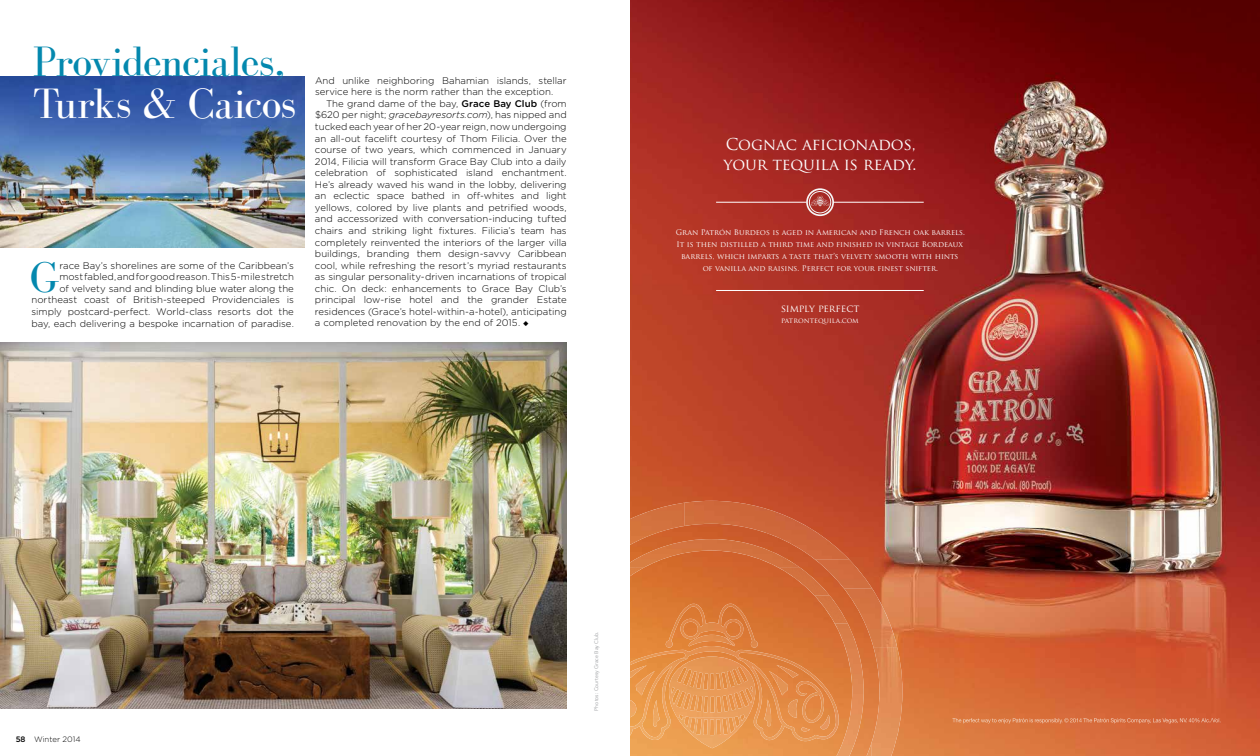
<style>
.page{position:relative;width:1260px;height:756px;background:#fff}
.page>*{position:absolute;margin:0;border:0;box-sizing:border-box;transform-origin:0 0}
.t1{font:44.01px "Bodoni FLF";color:#0488ae}
.t2{font:43.75px "Bodoni FLF";letter-spacing:-.03em;color:#0488ae}
.t3{font:43.75px "Bodoni FLF";letter-spacing:-.015em;color:#fff}
.t4{font:15.92px/20.1px "Trajan Pro";letter-spacing:-.01em;color:#fff}
.t5{font:9.97px "Trajan Pro";letter-spacing:-.005em;color:#fff}
.t6{font:300 9.62px/11.5px "Gotham Rounded";color:#000;text-align:right}
.t7{font:300 7.88px "Gotham Rounded";color:#000}
.t8{font:7.52px/11.7px "Trajan Pro";color:#fff;text-align:center}
.t9{font:7px "Trajan Pro";letter-spacing:.005em;color:#fff}
.t10{font:5.25px "Avenir";color:#9d9fa2}
.s1{font-weight:500}
.s2{font-style:italic}
</style>
<div class="page">
<img style="left:0;top:76px;width:304px;height:172px">
<img style="left:0;top:343px;width:567px;height:366px">
<img style="left:630px;top:0;width:630px;height:756px">
<svg style="left:811px;top:196px;width:18px;height:10px"></svg>
<div style="left:809px;top:191px;width:22px;height:22px;border:1px solid #f6f6f6;border-radius:50%"></div>
<div style="left:806px;top:188px;width:28px;height:28px;border:2px solid #f6f6f6;border-radius:50%"></div>
<hr style="left:716px;top:202px;width:91px;height:1px;background:#fff">
<hr style="left:833px;top:202px;width:91px;height:1px;background:#fff">
<hr style="left:716px;top:290px;width:208px;height:1px;background:#fff">
<img style="left:952px;top:718px;width:140px;height:5px">
<img style="left:1064px;top:718px;width:28px;height:4px">
<img style="left:1094px;top:718px;width:127px;height:6px">
<img style="left:671px;top:686px;width:75px;height:32px">
<img style="left:677px;top:718px;width:70px;height:30px">
<img style="left:653px;top:604px;width:93px;height:82px">
<img style="left:746px;top:618px;width:31px;height:122px">
<img style="left:630px;top:654px;width:23px;height:86px">
<img style="left:777px;top:656px;width:31px;height:85px">
<img style="left:808px;top:671px;width:27px;height:70px">
<img style="left:653px;top:686px;width:18px;height:54px">
<img style="left:652px;top:700px;width:8px;height:27px">
<svg style="left:726px;top:638px;width:9px;height:8px"></svg>
<img style="left:787px;top:700px;width:11px;height:18px">
<img style="left:630px;top:539px;width:170px;height:28px">
<img style="left:630px;top:567px;width:15px;height:9px">
<img style="left:778px;top:567px;width:52px;height:28px">
<img style="left:814px;top:595px;width:30px;height:29px">
<img style="left:835px;top:623px;width:29px;height:133px">
<img style="left:630px;top:503px;width:54px;height:42px">
<img style="left:684px;top:501px;width:129px;height:29px">
<img style="left:757px;top:530px;width:92px;height:29px">
<img style="left:815px;top:559px;width:57px;height:30px">
<img style="left:844px;top:589px;width:53px;height:58px">
<img style="left:871px;top:647px;width:31px;height:109px">
<svg style="left:867px;top:743px;width:4px;height:13px"></svg>
<h2 class="t2" style="left:33px;top:38px;width:254px">Providenciales,</h2>
<h2 class="t3" style="left:33px;top:80px;width:265px">Turks &amp; Caicos</h2>
<p class="t6" style="left:31px;top:260px;width:264px">race Bay’s shorelines are some of the Caribbean’s<br>most fabled, and for good reason. This 5-mile stretch<br>of velvety sand and blinding blue water along the northeast coast of British-steeped Providenciales is simply postcard-perfect. World-class resorts dot the bay, each delivering a bespoke incarnation of paradise.</p>
<h1 class="t1" style="left:30px;top:253px;width:31px">G</h1>
<p class="t6" style="left:315px;top:75px;width:253px;text-align:left">And unlike neighboring Bahamian islands, stellar service here is the norm rather than the exception.</p>
<p class="t6" style="left:315px;top:98px;width:253px;text-align:justify;text-indent:11px">The grand dame of the bay, <span class="s1">Grace Bay Club</span> (from $620 per night; <span class="s2">gracebayresorts.com</span>), has nipped and tucked each year of her 20-year reign, now undergoing an all-out facelift courtesy of Thom Filicia. Over the course of two years, which commenced in January 2014, Filicia will transform Grace Bay Club into a daily celebration of sophisticated island enchantment.<br>He’s already waved his wand in the lobby, delivering an eclectic space bathed in off-whites and light yellows, colored by live plants and petrified woods, and accessorized with conversation-inducing tufted chairs and striking light fixtures. Filicia’s team has completely reinvented the interiors of the larger villa buildings, branding them design-savvy Caribbean cool, while refreshing the resort’s myriad restaurants as singular personality-driven incarnations of tropical chic. On deck: enhancements to Grace Bay Club’s principal low-rise hotel and the grander Estate residences (Grace’s hotel-within-a-hotel), anticipating a completed renovation by the end of 2015. ◆</p>
<h3 class="t4" style="left:724px;top:134px;width:194px">Cognac aficionados, your tequila is ready.</h3>
<p class="t8" style="left:676px;top:227px;width:291px">Gran Patrón Burdeos is aged in American and French oak barrels.<br>It is then distilled a third time and finished in vintage Bordeaux barrels, which imparts a taste that’s velvety smooth with hints<br>of vanilla and raisins. Perfect for your finest snifter.</p>
<p class="t5" style="left:781px;top:302px;width:80px">simply perfect</p>
<p class="t9" style="left:781px;top:316px;width:79px">patrontequila.com</p>
<p class="t7" style="left:16px;top:734px;width:66px"><span class="s1">58</span> Winter 2014</p>
<p class="t10" style="left:593px;top:711px;width:81px;rotate:-90deg">Photos: Courtesy Grace Bay Club.</p>
</div>
